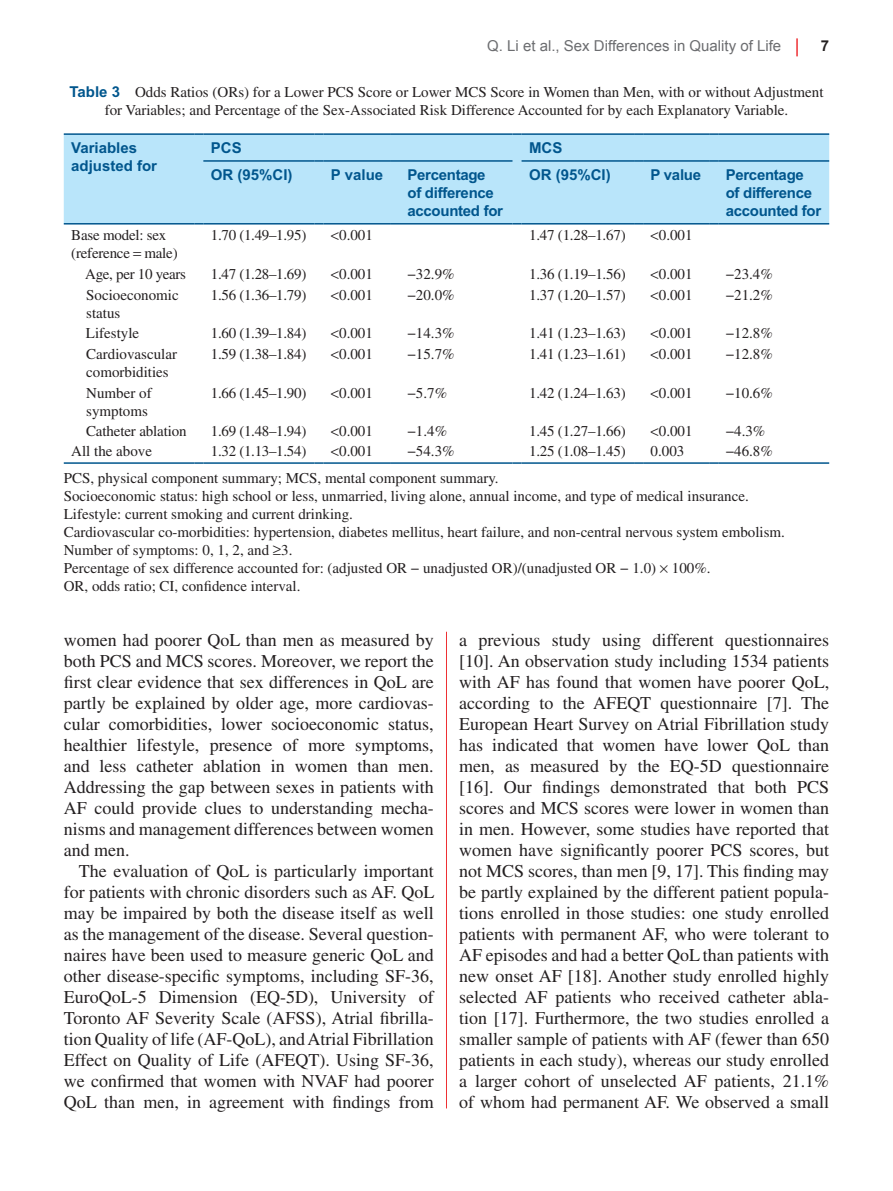
<style>
.page{position:relative;width:893px;height:1191px;background:#fff}
.page>*{position:absolute;margin:0;border:0;box-sizing:border-box;transform-origin:0 0}
.t1{font:18px/21px "Times";color:#231f20;text-align:justify}
.t2{font:15px/18px "Times";color:#231f20}
.t3{font:700 15px/18px "Arial";letter-spacing:-.02em;color:#01568d}
.t4{font:15px "Arial";color:#6c6d70}
.t5{font:700 15px/18px "Arial";color:#01568d}
.t6{font:15px "Times";letter-spacing:-.02em;color:#231f20}
.t7{font:700 15px "Arial";color:#231f20}
.s1{font-family:"Arial";font-weight:700;color:#01568d}
</style>
<div class="page">
<svg style="left:796px;top:38px;width:2px;height:18px"></svg>
<hr style="left:446px;top:632px;width:1px;height:476px;background:#ee3034">
<div style="left:64px;top:135px;width:765px;height:88px;background:#b9e5fa"></div>
<hr style="left:64px;top:462px;width:130px;height:2px;background:#01568d">
<svg style="left:194px;top:462px;width:9px;height:2px"></svg>
<hr style="left:203px;top:462px;width:111px;height:2px;background:#01568d">
<svg style="left:314px;top:462px;width:9px;height:2px"></svg>
<hr style="left:323px;top:462px;width:68px;height:2px;background:#01568d">
<svg style="left:391px;top:462px;width:9px;height:2px"></svg>
<hr style="left:400px;top:462px;width:112px;height:2px;background:#01568d">
<svg style="left:512px;top:462px;width:10px;height:2px"></svg>
<hr style="left:522px;top:462px;width:112px;height:2px;background:#01568d">
<svg style="left:634px;top:462px;width:9px;height:2px"></svg>
<hr style="left:643px;top:462px;width:66px;height:2px;background:#01568d">
<svg style="left:709px;top:462px;width:9px;height:2px"></svg>
<hr style="left:718px;top:462px;width:111px;height:2px;background:#01568d">
<hr style="left:203px;top:160px;width:111px;height:2px;background:#01568d">
<svg style="left:314px;top:160px;width:9px;height:2px"></svg>
<hr style="left:323px;top:160px;width:68px;height:2px;background:#01568d">
<svg style="left:391px;top:160px;width:9px;height:2px"></svg>
<hr style="left:400px;top:160px;width:112px;height:2px;background:#01568d">
<hr style="left:522px;top:160px;width:112px;height:2px;background:#01568d">
<svg style="left:634px;top:160px;width:9px;height:2px"></svg>
<hr style="left:643px;top:160px;width:66px;height:2px;background:#01568d">
<svg style="left:709px;top:160px;width:9px;height:2px"></svg>
<hr style="left:718px;top:160px;width:111px;height:2px;background:#01568d">
<hr style="left:203px;top:133px;width:111px;height:2px;background:#01568d">
<svg style="left:314px;top:133px;width:9px;height:2px"></svg>
<hr style="left:323px;top:133px;width:68px;height:2px;background:#01568d">
<svg style="left:391px;top:133px;width:9px;height:2px"></svg>
<hr style="left:400px;top:133px;width:112px;height:2px;background:#01568d">
<hr style="left:522px;top:133px;width:112px;height:2px;background:#01568d">
<svg style="left:634px;top:133px;width:9px;height:2px"></svg>
<hr style="left:643px;top:133px;width:66px;height:2px;background:#01568d">
<svg style="left:709px;top:133px;width:9px;height:2px"></svg>
<hr style="left:718px;top:133px;width:111px;height:2px;background:#01568d">
<hr style="left:203px;top:223px;width:111px;height:1px;background:#01568d">
<hr style="left:323px;top:223px;width:68px;height:1px;background:#01568d">
<hr style="left:400px;top:223px;width:112px;height:1px;background:#01568d">
<hr style="left:522px;top:223px;width:112px;height:1px;background:#01568d">
<hr style="left:643px;top:223px;width:66px;height:1px;background:#01568d">
<hr style="left:718px;top:223px;width:111px;height:1px;background:#01568d">
<hr style="left:64px;top:133px;width:130px;height:2px;background:#01568d">
<hr style="left:64px;top:223px;width:130px;height:1px;background:#01568d">
<svg style="left:512px;top:133px;width:10px;height:2px"></svg>
<svg style="left:194px;top:133px;width:9px;height:2px"></svg>
<p class="t4" style="left:487px;top:36px;width:296px">Q. Li et al., Sex Differences in Quality of Life</p>
<p class="t7" style="left:821px;top:37px;width:10px">7</p>
<p class="t2" style="left:69px;top:83px;width:756px;text-align:center"><span class="s1">Table 3</span> Odds Ratios (ORs) for a Lower PCS Score or Lower MCS Score in Women than Men, with or without Adjustment for Variables; and Percentage of the Sex-Associated Risk Difference Accounted for by each Explanatory Variable.</p>
<p class="t5" style="left:71px;top:139px;width:87px">Variables adjusted for</p>
<p class="t3" style="left:211px;top:139px;width:32px">PCS</p>
<p class="t3" style="left:529px;top:139px;width:35px">MCS</p>
<p class="t3" style="left:211px;top:166px;width:83px">OR (95%CI)</p>
<p class="t3" style="left:331px;top:166px;width:54px">P value</p>
<p class="t3" style="left:407px;top:166px;width:97px">Percentage of difference accounted for</p>
<p class="t3" style="left:529px;top:166px;width:83px">OR (95%CI)</p>
<p class="t3" style="left:651px;top:166px;width:52px">P value</p>
<p class="t3" style="left:726px;top:166px;width:97px">Percentage of difference accounted for</p>
<p class="t2" style="left:71px;top:226px;width:108px">Base model: sex (reference male)</p>
<p class="t2" style="left:211px;top:226px;width:97px">1.70 (1.49–1.95)</p>
<p class="t2" style="left:339px;top:226px;width:35px">0.001</p>
<p class="t2" style="left:529px;top:226px;width:98px">1.47 (1.28–1.67)</p>
<p class="t2" style="left:659px;top:226px;width:35px">0.001</p>
<p class="t6" style="left:85px;top:265px;width:102px">Age, per 10 years</p>
<p class="t2" style="left:211px;top:265px;width:97px">1.47 (1.28–1.69)</p>
<p class="t2" style="left:339px;top:265px;width:35px">0.001</p>
<p class="t2" style="left:407px;top:265px;width:49px">−32.9%</p>
<p class="t2" style="left:529px;top:265px;width:98px">1.36 (1.19–1.56)</p>
<p class="t2" style="left:659px;top:265px;width:35px">0.001</p>
<p class="t2" style="left:726px;top:265px;width:49px">−23.4%</p>
<p class="t2" style="left:86px;top:285px;width:94px">Socioeconomic status</p>
<p class="t2" style="left:211px;top:285px;width:97px">1.56 (1.36–1.79)</p>
<p class="t2" style="left:339px;top:285px;width:35px">0.001</p>
<p class="t2" style="left:407px;top:285px;width:49px">−20.0%</p>
<p class="t2" style="left:529px;top:285px;width:98px">1.37 (1.20–1.57)</p>
<p class="t2" style="left:659px;top:285px;width:35px">0.001</p>
<p class="t2" style="left:726px;top:285px;width:49px">−21.2%</p>
<p class="t2" style="left:86px;top:324px;width:55px">Lifestyle</p>
<p class="t2" style="left:211px;top:324px;width:97px">1.60 (1.39–1.84)</p>
<p class="t2" style="left:339px;top:324px;width:35px">0.001</p>
<p class="t2" style="left:407px;top:324px;width:49px">−14.3%</p>
<p class="t2" style="left:529px;top:324px;width:98px">1.41 (1.23–1.63)</p>
<p class="t2" style="left:659px;top:324px;width:35px">0.001</p>
<p class="t2" style="left:726px;top:324px;width:49px">−12.8%</p>
<p class="t2" style="left:86px;top:345px;width:92px">Cardiovascular comorbidities</p>
<p class="t2" style="left:211px;top:345px;width:97px">1.59 (1.38–1.84)</p>
<p class="t2" style="left:339px;top:345px;width:35px">0.001</p>
<p class="t2" style="left:407px;top:345px;width:49px">−15.7%</p>
<p class="t2" style="left:529px;top:345px;width:98px">1.41 (1.23–1.61)</p>
<p class="t2" style="left:659px;top:345px;width:35px">0.001</p>
<p class="t2" style="left:726px;top:345px;width:49px">−12.8%</p>
<p class="t2" style="left:86px;top:383px;width:67px">Number of symptoms</p>
<p class="t2" style="left:211px;top:383px;width:97px">1.66 (1.45–1.90)</p>
<p class="t2" style="left:339px;top:383px;width:35px">0.001</p>
<p class="t2" style="left:407px;top:383px;width:41px">−5.7%</p>
<p class="t2" style="left:529px;top:383px;width:98px">1.42 (1.24–1.63)</p>
<p class="t2" style="left:659px;top:383px;width:35px">0.001</p>
<p class="t2" style="left:726px;top:383px;width:49px">−10.6%</p>
<p class="t2" style="left:86px;top:422px;width:102px">Catheter ablation</p>
<p class="t2" style="left:211px;top:422px;width:97px">1.69 (1.48–1.94)</p>
<p class="t2" style="left:339px;top:422px;width:35px">0.001</p>
<p class="t2" style="left:407px;top:422px;width:41px">−1.4%</p>
<p class="t2" style="left:529px;top:422px;width:98px">1.45 (1.27–1.66)</p>
<p class="t2" style="left:659px;top:422px;width:35px">0.001</p>
<p class="t2" style="left:726px;top:422px;width:41px">−4.3%</p>
<p class="t2" style="left:71px;top:441px;width:82px">All the above</p>
<p class="t2" style="left:211px;top:441px;width:97px">1.32 (1.13–1.54)</p>
<p class="t2" style="left:339px;top:441px;width:35px">0.001</p>
<p class="t2" style="left:407px;top:441px;width:49px">−54.3%</p>
<p class="t2" style="left:529px;top:441px;width:98px">1.25 (1.08–1.45)</p>
<p class="t2" style="left:651px;top:441px;width:35px">0.003</p>
<p class="t2" style="left:726px;top:441px;width:49px">−46.8%</p>
<p class="t2" style="left:64px;top:469px;width:723px">PCS, physical component summary; MCS, mental component summary.<br>Socioeconomic status: high school or less, unmarried, living alone, annual income, and type of medical insurance.<br>Lifestyle: current smoking and current drinking.<br>Cardiovascular co-morbidities: hypertension, diabetes mellitus, heart failure, and non-central nervous system embolism.<br>Number of symptoms: 0, 1, 2, and ≥3.<br>Percentage of sex difference accounted for: (adjusted OR − unadjusted OR)/(unadjusted OR − 1.0) 100%.<br>OR, odds ratio; CI, confidence interval.</p>
<p class="t1" style="left:64px;top:629px;width:371px">women had poorer QoL than men as measured by both PCS and MCS scores. Moreover, we report the first clear evidence that sex differences in QoL are partly be explained by older age, more cardiovas&shy;cular comorbidities, lower socioeconomic status, healthier lifestyle, presence of more symptoms, and less catheter ablation in women than men.<br>Addressing the gap between sexes in patients with AF could provide clues to understanding mecha&shy;nisms and management differences between women and men.</p>
<p class="t1" style="left:64px;top:860px;width:372px;text-indent:15px">The evaluation of QoL is particularly important for patients with chronic disorders such as AF. QoL may be impaired by both the disease itself as well as the management of the disease. Several question&shy;naires have been used to measure generic QoL and other disease-specific symptoms, including SF-36, EuroQoL-5 Dimension (EQ-5D), University of Toronto AF Severity Scale (AFSS), Atrial fibrilla&shy;tion Quality of life (AF-QoL), and Atrial Fibrillation Effect on Quality of Life (AFEQT). Using SF-36, we confirmed that women with NVAF had poorer QoL than men, in agreement with findings from</p>
<p class="t1" style="left:459px;top:629px;width:371px">a previous study using different questionnaires [10]. An observation study including 1534 patients with AF has found that women have poorer QoL, according to the AFEQT questionnaire [7]. The European Heart Survey on Atrial Fibrillation study has indicated that women have lower QoL than men, as measured by the EQ-5D questionnaire [16]. Our findings demonstrated that both PCS scores and MCS scores were lower in women than in men. However, some studies have reported that women have significantly poorer PCS scores, but not MCS scores, than men [9, 17]. This finding may be partly explained by the different patient popula&shy;tions enrolled in those studies: one study enrolled patients with permanent AF, who were tolerant to AF episodes and had a better QoL than patients with new onset AF [18]. Another study enrolled highly selected AF patients who received catheter abla&shy;tion [17]. Furthermore, the two studies enrolled a smaller sample of patients with AF (fewer than 650 patients in each study), whereas our study enrolled a larger cohort of unselected AF patients, 21.1% of whom had permanent AF. We observed a small</p>
</div>
